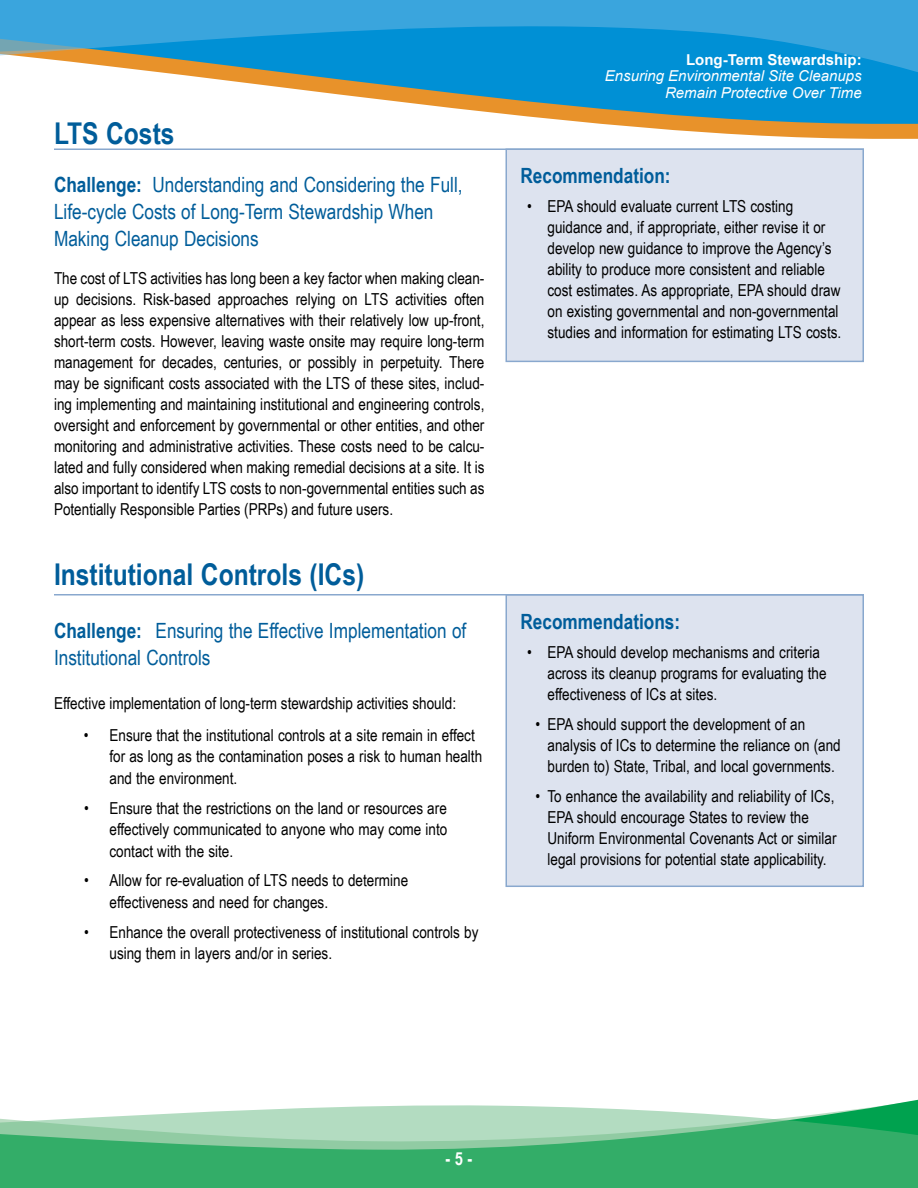
<style>
.page{position:relative;width:918px;height:1188px;background:#fff}
.page>*{position:absolute;margin:0;border:0;box-sizing:border-box;transform-origin:0 0}
.t1{font:700 30px "Arial Narrow";color:#005d9a}
.t2{font:21px/27px "Arial Narrow";color:#005d9a}
.t3{font:700 21px "Arial Narrow";color:#005d9a}
.t4{font:700 18px "Arial Narrow";color:#fff}
.t5{font:16.5px/21px "Arial Narrow";color:#000}
.t6{font:italic 15px/16.5px "Arial";color:#fff;text-align:right}
.t7{font:700 15px "Arial";color:#fff}
.s1{font-weight:700}
</style>
<div class="page">
<svg style="left:0;top:1104px;width:918px;height:84px;background:#67c08c"></svg>
<svg style="left:247px;top:83px;width:671px;height:56px"></svg>
<svg style="left:0;top:0;width:918px;height:83px;background:#339fd1"></svg>
<div style="left:506px;top:149px;width:357px;height:212px;background:#dde3ef"></div>
<div style="left:506px;top:148px;width:358px;height:214px;border:2px solid #89a8ce"></div>
<hr style="left:54px;top:148px;width:810px;height:2px;background:#89a8ce">
<div style="left:506px;top:595px;width:357px;height:291px;background:#dde3ef"></div>
<div style="left:506px;top:594px;width:358px;height:293px;border:2px solid #89a8ce"></div>
<hr style="left:54px;top:594px;width:810px;height:2px;background:#89a8ce">
<h1 class="t1" style="left:54px;top:110px;width:122px">LTS Costs</h1>
<p class="t2" style="left:54px;top:170px;width:410px"><span class="s1">Challenge:</span> Understanding and Considering the Full,<br>Life-cycle Costs of Long-Term Stewardship When<br>Making Cleanup Decisions</p>
<p class="t5" style="left:54px;top:267px;width:432px;text-align:justify">The cost of LTS activities has long been a key factor when making clean&shy;up decisions. Risk-based approaches relying on LTS activities often appear as less expensive alternatives with their relatively low up-front, short-term costs. However, leaving waste onsite may require long-term management for decades, centuries, or possibly in perpetuity. There may be significant costs associated with the LTS of these sites, includ&shy;ing implementing and maintaining institutional and engineering controls, oversight and enforcement by governmental or other entities, and other monitoring and administrative activities. These costs need to be calcu&shy;lated and fully considered when making remedial decisions at a site. It is also important to identify LTS costs to non-governmental entities such as Potentially Responsible Parties (PRPs) and future users.</p>
<h1 class="t1" style="left:54px;top:551px;width:312px">Institutional Controls (ICs)</h1>
<p class="t2" style="left:54px;top:616px;width:414px"><span class="s1">Challenge:</span> Ensuring the Effective Implementation of<br>Institutional Controls</p>
<p class="t5" style="left:54px;top:692px;width:404px">Effective implementation of long-term stewardship activities should:</p>
<p class="t5" style="left:110px;top:723px;width:374px;line-height:21.6px;text-indent:-26px">• Ensure that the institutional controls at a site remain in effect for as long as the contamination poses a risk to human health and the environment.</p>
<p class="t5" style="left:110px;top:796px;width:339px;line-height:21.6px;text-align:justify;text-indent:-25px">• Ensure that the restrictions on the land or resources are effectively communicated to anyone who may come into contact with the site.</p>
<p class="t5" style="left:110px;top:869px;width:300px;line-height:21.6px;text-indent:-25px">• Allow for re-evaluation of LTS needs to determine effectiveness and need for changes.</p>
<p class="t5" style="left:110px;top:920px;width:370px;line-height:21.6px;text-indent:-25px">• Enhance the overall protectiveness of institutional controls by using them in layers and/or in series.</p>
<p class="t7" style="left:686px;top:50px;width:177px">Long-Term Stewardship:</p>
<p class="t6" style="left:605px;top:68px;width:258px">Ensuring Environmental Site Cleanups<br>Remain Protective Over Time</p>
<p class="t3" style="left:520px;top:160px;width:152px">Recommendation:</p>
<p class="t5" style="left:548px;top:195px;width:295px;text-indent:-20px">• EPA should evaluate current LTS costing guidance and, if appropriate, either revise it or develop new guidance to improve the Agency’s ability to produce more consistent and reliable cost estimates. As appropriate, EPA should draw on existing governmental and non-governmental studies and information for estimating LTS costs.</p>
<p class="t3" style="left:520px;top:605px;width:161px">Recommendations:</p>
<p class="t5" style="left:548px;top:641px;width:281px;text-indent:-20px">• EPA should develop mechanisms and criteria across its cleanup programs for evaluating the effectiveness of ICs at sites.</p>
<p class="t5" style="left:548px;top:713px;width:295px;text-indent:-12px">• EPA should support the development of an analysis of ICs to determine the reliance on (and burden to) State, Tribal, and local governments.</p>
<p class="t5" style="left:548px;top:785px;width:291px;text-indent:-12px">• To enhance the availability and reliability of ICs, EPA should encourage States to review the Uniform Environmental Covenants Act or similar legal provisions for potential state applicability.</p>
<p class="t4" style="left:445px;top:1145px;width:29px">- 5 -</p>
</div>
